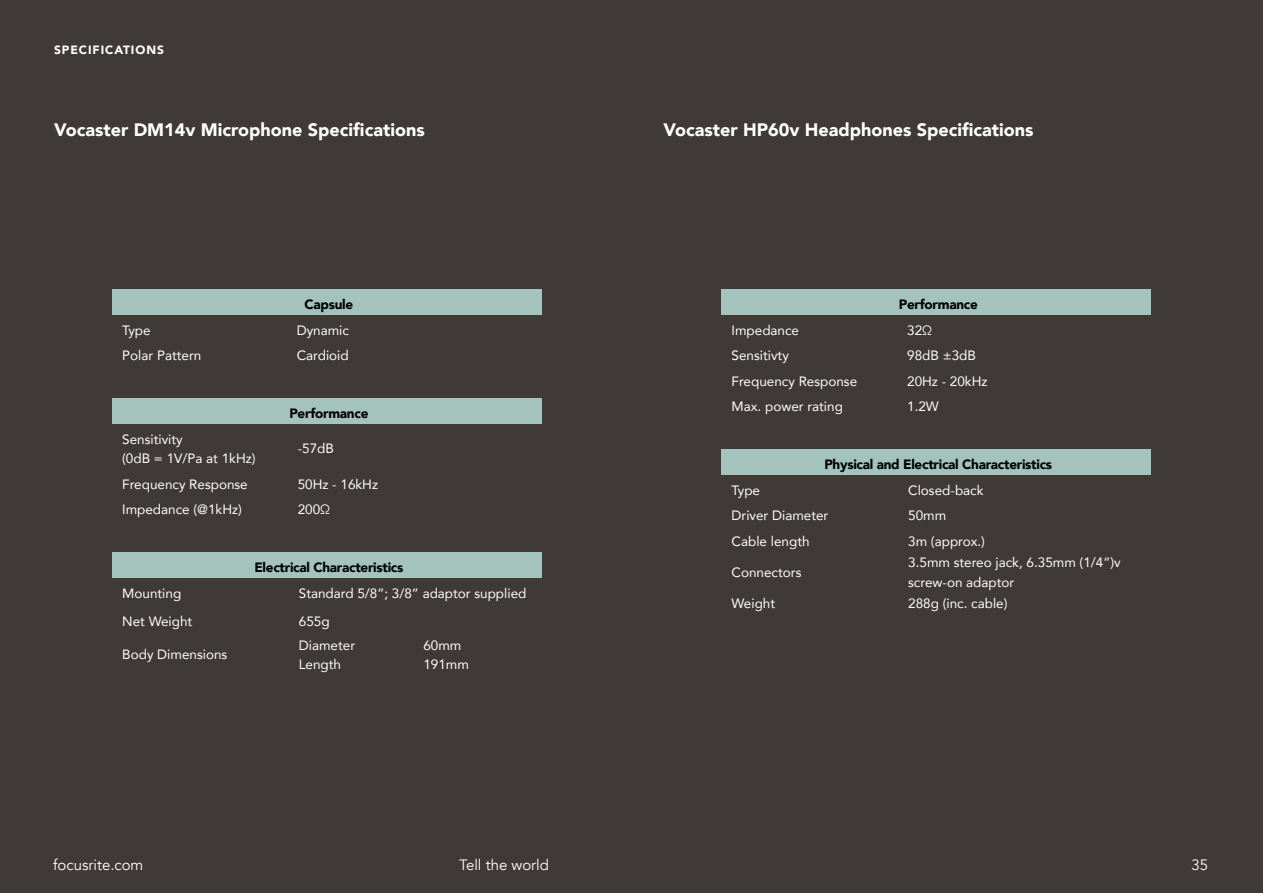
<style>
.page{position:relative;width:1263px;height:893px;background:#3f3a38}
.page>*{position:absolute;margin:0;border:0;box-sizing:border-box;transform-origin:0 0}
.Table_body{font:900 18px "Avenir";color:#fff}
.t1{font:15px "Avenir";color:#fff}
.Table_body-2{font:13.5px/19.5px "Avenir";color:#fff}
.Table_Headings{font:900 13.5px "Avenir";letter-spacing:-.02em;color:#000}
.Page_Header_white{font:900 12px "Avenir";letter-spacing:.08em;color:#fff}
</style>
<div class="page">
<div style="left:112px;top:290px;width:430px;height:25px;background:#a3c3bc"></div>
<div style="left:112px;top:399px;width:430px;height:25px;background:#a3c3bc"></div>
<div style="left:112px;top:553px;width:430px;height:25px;background:#a3c3bc"></div>
<div style="left:721px;top:290px;width:430px;height:25px;background:#a3c3bc"></div>
<div style="left:721px;top:450px;width:430px;height:25px;background:#a3c3bc"></div>
<p class="Page_Header_white" style="left:54px;top:39px;width:112px">SPECIFICATIONS</p>
<p class="Table_body" style="left:54px;top:114px;width:372px">Vocaster DM14v Microphone Specifications</p>
<p class="Table_body" style="left:663px;top:114px;width:371px">Vocaster HP60v Headphones Specifications</p>
<p class="Table_Headings" style="left:305px;top:293px;width:50px">Capsule</p>
<p class="Table_body-2" style="left:122px;top:320px;width:30px">Type</p>
<p class="Table_body-2" style="left:297px;top:320px;width:54px">Dynamic</p>
<p class="Table_body-2" style="left:122px;top:345px;width:81px">Polar Pattern</p>
<p class="Table_body-2" style="left:297px;top:345px;width:54px">Cardioid</p>
<p class="Table_body-2" style="left:122px;top:429px;width:62px">Sensitivity</p>
<p class="Table_body-2" style="left:122px;top:448px;width:135px">(0dB = 1V/Pa at 1kHz)</p>
<p class="Table_Headings" style="left:289px;top:402px;width:81px">Performance</p>
<p class="Table_body-2" style="left:298px;top:439px;width:38px">-57dB</p>
<p class="Table_body-2" style="left:122px;top:474px;width:127px">Frequency Response</p>
<p class="Table_body-2" style="left:298px;top:474px;width:82px">50Hz - 16kHz</p>
<p class="Table_body-2" style="left:122px;top:499px;width:121px">Impedance (@1kHz)</p>
<p class="Table_body-2" style="left:298px;top:499px;width:34px">200Ω</p>
<p class="Table_Headings" style="left:254px;top:556px;width:151px">Electrical Characteristics</p>
<p class="Table_body-2" style="left:122px;top:583px;width:61px">Mounting</p>
<p class="Table_body-2" style="left:299px;top:583px;width:229px">Standard 5/8”; 3/8” adaptor supplied</p>
<p class="Table_body-2" style="left:122px;top:611px;width:72px">Net Weight</p>
<p class="Table_body-2" style="left:299px;top:611px;width:32px">655g</p>
<p class="Table_body-2" style="left:122px;top:644px;width:107px">Body Dimensions</p>
<p class="Table_body-2" style="left:423px;top:635px;width:40px">60mm</p>
<p class="Table_body-2" style="left:423px;top:654px;width:47px">191mm</p>
<p class="Table_body-2" style="left:299px;top:635px;width:58px">Diameter</p>
<p class="Table_body-2" style="left:299px;top:654px;width:44px">Length</p>
<p class="Table_Headings" style="left:899px;top:293px;width:81px">Performance</p>
<p class="Table_body-2" style="left:732px;top:320px;width:69px">Impedance</p>
<p class="Table_body-2" style="left:907px;top:320px;width:27px">32Ω</p>
<p class="Table_body-2" style="left:732px;top:345px;width:59px">Sensitivty</p>
<p class="Table_body-2" style="left:907px;top:345px;width:70px">98dB ±3dB</p>
<p class="Table_body-2" style="left:732px;top:371px;width:127px">Frequency Response</p>
<p class="Table_body-2" style="left:907px;top:371px;width:82px">20Hz - 20kHz</p>
<p class="Table_body-2" style="left:732px;top:396px;width:113px">Max. power rating</p>
<p class="Table_body-2" style="left:907px;top:396px;width:33px">1.2W</p>
<p class="Table_Headings" style="left:824px;top:453px;width:229px">Physical and Electrical Characteristics</p>
<p class="Table_body-2" style="left:732px;top:480px;width:30px">Type</p>
<p class="Table_body-2" style="left:908px;top:480px;width:77px">Closed-back</p>
<p class="Table_body-2" style="left:732px;top:505px;width:98px">Driver Diameter</p>
<p class="Table_body-2" style="left:908px;top:505px;width:40px">50mm</p>
<p class="Table_body-2" style="left:732px;top:531px;width:80px">Cable length</p>
<p class="Table_body-2" style="left:908px;top:531px;width:78px">3m (approx.)</p>
<p class="Table_body-2" style="left:732px;top:562px;width:71px">Connectors</p>
<p class="Table_body-2" style="left:908px;top:552px;width:214px">3.5mm stereo jack, 6.35mm (1/4”)v screw-on adaptor</p>
<p class="Table_body-2" style="left:732px;top:594px;width:45px">Weight</p>
<p class="Table_body-2" style="left:908px;top:594px;width:101px">288g (inc. cable)</p>
<p class="t1" style="left:53px;top:856px;width:92px">focusrite.com</p>
<p class="t1" style="left:459px;top:856px;width:91px">Tell the world</p>
<p class="t1" style="left:1191px;top:856px;width:18px">35</p>
</div>
